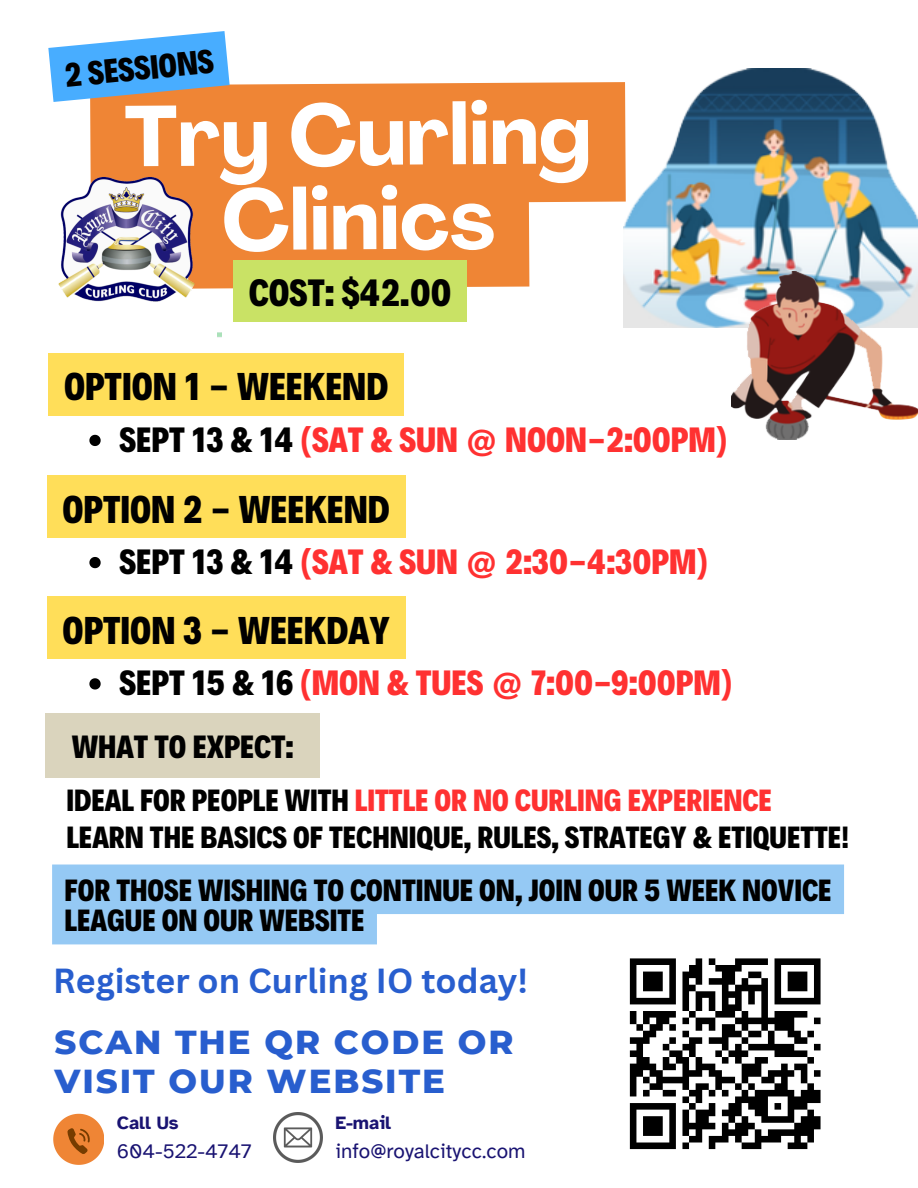
<style>
.page{position:relative;width:918px;height:1188px;background:#fff}
.page>*{position:absolute;margin:0;border:0;box-sizing:border-box;transform-origin:0 0}
.t1{font:700 84.9px/84.8px "Agrandir";letter-spacing:-.005em;color:#fff;text-align:center}
.t2{font:800 39.3px "Decalotype";color:#000}
.t3{font:800 38.55px "Decalotype";color:#000}
.t4{font:800 35.55px "Decalotype";color:#ff3131}
.t5{font:800 34.05px "Decalotype";color:#000}
.t6{font:800 33.9px/39.2px "Montserrat";letter-spacing:.055em;color:#285ece}
.t7{font:700 33.9px "Canva Sans";color:#285ece}
.t8{font:800 32.55px "Decalotype";color:#000}
.t9{font:800 31.05px/30.3px "Decalotype";color:#000}
.t10{font:800 31.05px "Decalotype";color:#ff3131}
.t11{font:20.7px "Atkinson Hyperlegible";color:#191372}
.t12{font:700 18.45px "Atkinson Hyperlegible";color:#191372}
.s1{color:#000}
</style>
<div class="page">
<svg style="left:53px;top:1114px;width:51px;height:50px"></svg>
<img style="left:273px;top:1113px;width:50px;height:49px">
<img style="left:623px;top:69px;width:295px;height:258px">
<svg style="left:90px;top:82px;width:536px;height:207px;background:#f09149"></svg>
<div style="left:233px;top:260px;width:234px;height:62px;background:#c9e265"></div>
<img style="left:58px;top:171px;width:140px;height:131px">
<img style="left:731px;top:272px;width:187px;height:167px">
<svg style="left:629px;top:958px;width:192px;height:192px"></svg>
<div style="left:48px;top:353px;width:356px;height:63px;background:#ffde59"></div>
<svg style="left:89px;top:435px;width:12px;height:11px"></svg>
<div style="left:46px;top:714px;width:274px;height:64px;background:#dad4bd"></div>
<svg style="left:48px;top:31px;width:182px;height:71px;background:#75b4e8"></svg>
<div style="left:47px;top:475px;width:359px;height:63px;background:#ffde59"></div>
<svg style="left:89px;top:557px;width:12px;height:11px"></svg>
<div style="left:47px;top:596px;width:359px;height:63px;background:#ffde59"></div>
<svg style="left:89px;top:678px;width:12px;height:12px"></svg>
<svg style="left:52px;top:865px;width:792px;height:79px;fill:#95c9f4"></svg>
<h2 class="t5" style="left:63px;top:52px;width:151px;rotate:-5deg">2 SESSIONS</h2>
<p class="t1" style="left:125px;top:101px;width:469px">Try Curling<br>Clinics</p>
<p class="t3" style="left:249px;top:267px;width:204px">COST: $42.00</p>
<h1 class="t2" style="left:64px;top:361px;width:326px">OPTION 1 - WEEKEND</h1>
<p class="t4" style="left:119px;top:416px;width:610px"><span class="s1">SEPT 13 &amp; 14</span> (SAT &amp; SUN @ NOON-2:00PM)</p>
<p class="t2" style="left:62px;top:483px;width:329px">OPTION 2 - WEEKEND</p>
<h4 class="t4" style="left:119px;top:538px;width:590px"><span class="s1">SEPT 13 &amp; 14</span> (SAT &amp; SUN @ 2:30-4:30PM)</h4>
<h4 class="t2" style="left:63px;top:604px;width:329px">OPTION 3 - WEEKDAY</h4>
<h4 class="t4" style="left:119px;top:659px;width:614px"><span class="s1">SEPT 15 &amp; 16</span> (MON &amp; TUES @ 7:00-9:00PM)</h4>
<h2 class="t8" style="left:72px;top:725px;width:223px">WHAT TO EXPECT:</h2>
<h4 class="t10" style="left:66px;top:779px;width:707px"><span class="s1">IDEAL FOR PEOPLE WITH</span> LITTLE OR NO CURLING EXPERIENCE</h4>
<h5 class="t9" style="left:66px;top:820px;width:785px">LEARN THE BASICS OF TECHNIQUE, RULES, STRATEGY &amp; ETIQUETTE!</h5>
<h4 class="t9" style="left:65px;top:873px;width:769px">FOR THOSE WISHING TO CONTINUE ON, JOIN OUR 5 WEEK NOVICE<br>LEAGUE ON OUR WEBSITE</h4>
<p class="t7" style="left:53px;top:957px;width:476px">Register on Curling IO today!</p>
<h2 class="t6" style="left:55px;top:1023px;width:460px">SCAN THE QR CODE OR<br>VISIT OUR WEBSITE</h2>
<p class="t12" style="left:117px;top:1111px;width:64px">Call Us</p>
<h2 class="t12" style="left:335px;top:1111px;width:57px">E-mail</h2>
<h4 class="t11" style="left:117px;top:1138px;width:137px">604-522-4747</h4>
<p class="t11" style="left:335px;top:1138px;width:192px">info@royalcitycc.com</p>
</div>
